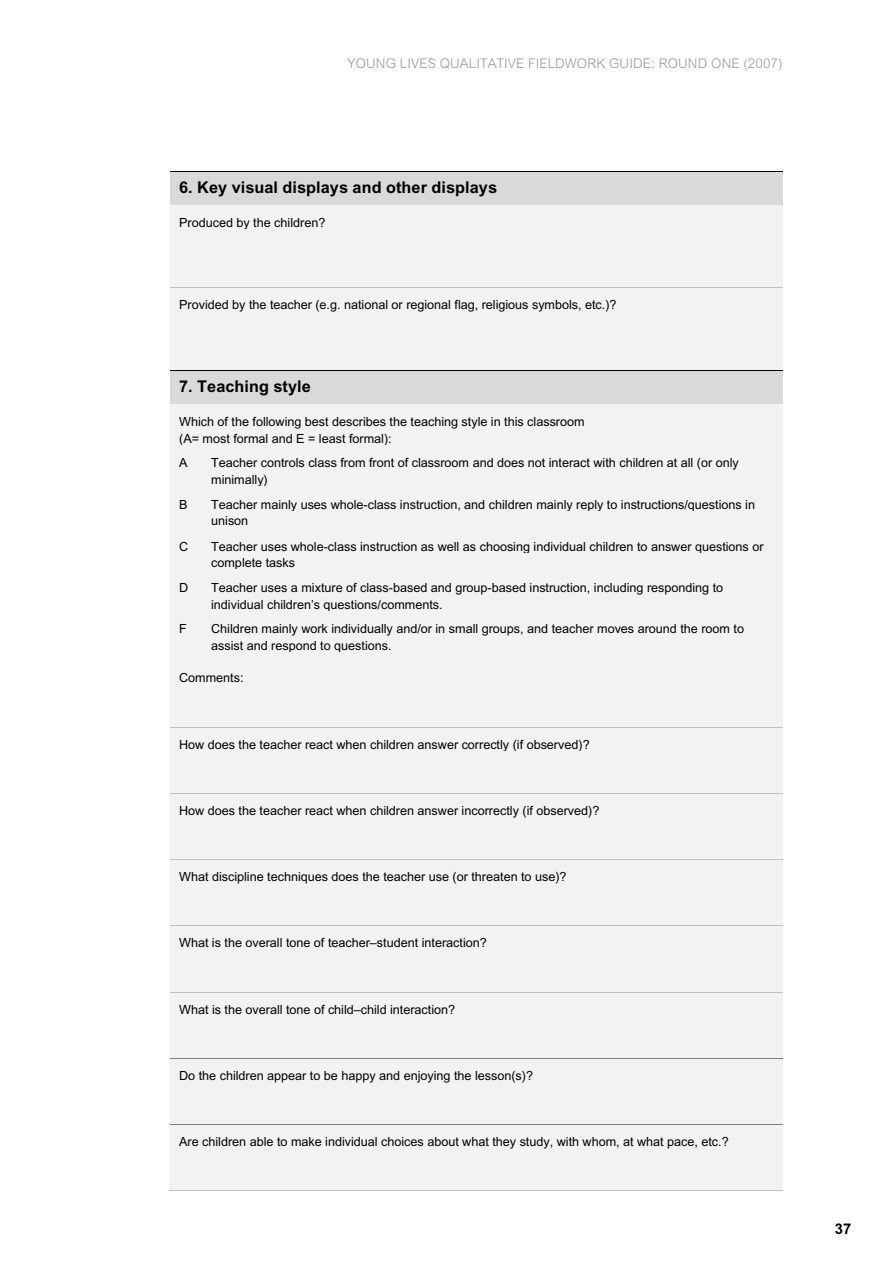
<style>
.page{position:relative;width:893px;height:1263px;background:#fff}
.page>*{position:absolute;margin:0;border:0;box-sizing:border-box;transform-origin:0 0}
.t1{font:700 16.2px "Arial";letter-spacing:.005em;color:#000}
.t2{font:700 14.7px "Arial";color:#000}
.t3{font:300 13.35px "Arial";letter-spacing:.01em;color:#999}
.t4{font:12.6px/16.5px "Arial";color:#000}
</style>
<div class="page">
<div style="left:171px;top:172px;width:612px;height:25px;background:#d9d9d9"></div>
<hr style="left:171px;top:171px;width:612px;height:1px;background:#000">
<div style="left:171px;top:197px;width:612px;height:9px;background:#d9d9d9"></div>
<div style="left:171px;top:206px;width:612px;height:23px;background:#f2f2f2"></div>
<div style="left:171px;top:229px;width:612px;height:17px;background:#f2f2f2"></div>
<div style="left:171px;top:246px;width:612px;height:16px;background:#f2f2f2"></div>
<div style="left:171px;top:262px;width:612px;height:17px;background:#f2f2f2"></div>
<div style="left:171px;top:279px;width:612px;height:8px;background:#f2f2f2"></div>
<div style="left:171px;top:288px;width:612px;height:24px;background:#f2f2f2"></div>
<div style="left:171px;top:312px;width:612px;height:17px;background:#f2f2f2"></div>
<div style="left:171px;top:329px;width:612px;height:16px;background:#f2f2f2"></div>
<div style="left:171px;top:345px;width:612px;height:17px;background:#f2f2f2"></div>
<hr style="left:171px;top:287px;width:612px;height:1px;background:#bfbfbf">
<div style="left:171px;top:361px;width:612px;height:9px;background:#f2f2f2"></div>
<div style="left:171px;top:371px;width:612px;height:25px;background:#d9d9d9"></div>
<hr style="left:171px;top:370px;width:612px;height:1px;background:#000">
<div style="left:171px;top:396px;width:612px;height:9px;background:#d9d9d9"></div>
<div style="left:171px;top:405px;width:612px;height:24px;background:#f2f2f2"></div>
<div style="left:171px;top:429px;width:612px;height:16px;background:#f2f2f2"></div>
<div style="left:171px;top:445px;width:612px;height:9px;background:#f2f2f2"></div>
<div style="left:171px;top:454px;width:32px;height:41px;background:#f2f2f2"></div>
<div style="left:203px;top:454px;width:580px;height:16px;background:#f2f2f2"></div>
<div style="left:203px;top:470px;width:580px;height:17px;background:#f2f2f2"></div>
<div style="left:171px;top:486px;width:612px;height:9px;background:#f2f2f2"></div>
<div style="left:171px;top:495px;width:32px;height:42px;background:#f2f2f2"></div>
<div style="left:203px;top:495px;width:580px;height:17px;background:#f2f2f2"></div>
<div style="left:203px;top:512px;width:580px;height:16px;background:#f2f2f2"></div>
<div style="left:171px;top:528px;width:612px;height:9px;background:#f2f2f2"></div>
<div style="left:171px;top:537px;width:32px;height:41px;background:#f2f2f2"></div>
<div style="left:203px;top:537px;width:580px;height:16px;background:#f2f2f2"></div>
<div style="left:203px;top:553px;width:580px;height:17px;background:#f2f2f2"></div>
<div style="left:171px;top:570px;width:612px;height:8px;background:#f2f2f2"></div>
<div style="left:171px;top:578px;width:32px;height:42px;background:#f2f2f2"></div>
<div style="left:203px;top:578px;width:580px;height:17px;background:#f2f2f2"></div>
<div style="left:203px;top:595px;width:580px;height:16px;background:#f2f2f2"></div>
<div style="left:171px;top:611px;width:612px;height:9px;background:#f2f2f2"></div>
<div style="left:171px;top:620px;width:32px;height:41px;background:#f2f2f2"></div>
<div style="left:203px;top:620px;width:580px;height:16px;background:#f2f2f2"></div>
<div style="left:203px;top:636px;width:580px;height:17px;background:#f2f2f2"></div>
<div style="left:171px;top:652px;width:612px;height:75px;background:#f2f2f2"></div>
<div style="left:171px;top:727px;width:612px;height:24px;background:#f2f2f2"></div>
<div style="left:171px;top:751px;width:612px;height:17px;background:#f2f2f2"></div>
<div style="left:171px;top:768px;width:612px;height:16px;background:#f2f2f2"></div>
<hr style="left:171px;top:726px;width:612px;height:1px;background:#bfbfbf">
<div style="left:171px;top:784px;width:612px;height:9px;background:#f2f2f2"></div>
<div style="left:171px;top:793px;width:612px;height:25px;background:#f2f2f2"></div>
<div style="left:171px;top:818px;width:612px;height:16px;background:#f2f2f2"></div>
<div style="left:171px;top:834px;width:612px;height:17px;background:#f2f2f2"></div>
<hr style="left:171px;top:793px;width:612px;height:1px;background:#bfbfbf">
<div style="left:171px;top:850px;width:612px;height:9px;background:#f2f2f2"></div>
<div style="left:171px;top:860px;width:612px;height:24px;background:#f2f2f2"></div>
<div style="left:171px;top:884px;width:612px;height:16px;background:#f2f2f2"></div>
<div style="left:171px;top:900px;width:612px;height:17px;background:#f2f2f2"></div>
<hr style="left:171px;top:859px;width:612px;height:1px;background:#bfbfbf">
<div style="left:171px;top:917px;width:612px;height:8px;background:#f2f2f2"></div>
<div style="left:171px;top:926px;width:612px;height:24px;background:#f2f2f2"></div>
<div style="left:171px;top:950px;width:612px;height:17px;background:#f2f2f2"></div>
<div style="left:171px;top:967px;width:612px;height:16px;background:#f2f2f2"></div>
<hr style="left:171px;top:925px;width:612px;height:1px;background:#bfbfbf">
<div style="left:171px;top:983px;width:612px;height:8px;background:#f2f2f2"></div>
<div style="left:171px;top:992px;width:612px;height:24px;background:#f2f2f2"></div>
<div style="left:171px;top:1016px;width:612px;height:17px;background:#f2f2f2"></div>
<div style="left:171px;top:1033px;width:612px;height:16px;background:#f2f2f2"></div>
<hr style="left:171px;top:991px;width:612px;height:1px;background:#bfbfbf">
<div style="left:171px;top:1049px;width:612px;height:9px;background:#f2f2f2"></div>
<div style="left:171px;top:1058px;width:612px;height:25px;background:#f2f2f2"></div>
<div style="left:171px;top:1083px;width:612px;height:16px;background:#f2f2f2"></div>
<div style="left:171px;top:1099px;width:612px;height:16px;background:#f2f2f2"></div>
<hr style="left:171px;top:1058px;width:612px;height:1px;background:#808080">
<div style="left:171px;top:1115px;width:612px;height:9px;background:#f2f2f2"></div>
<div style="left:171px;top:1125px;width:612px;height:24px;background:#f2f2f2"></div>
<div style="left:171px;top:1149px;width:612px;height:16px;background:#f2f2f2"></div>
<div style="left:171px;top:1165px;width:612px;height:17px;background:#f2f2f2"></div>
<hr style="left:171px;top:1124px;width:612px;height:1px;background:#808080">
<div style="left:171px;top:1182px;width:612px;height:8px;background:#f2f2f2"></div>
<hr style="left:170px;top:1190px;width:613px;height:1px;background:#bfbfbf">
<p class="t3" style="left:347px;top:59px;width:436px">YOUNG LIVES QUALITATIVE FIELDWORK GUIDE: ROUND ONE (2007)</p>
<p class="t1" style="left:179px;top:182px;width:319px">6. Key visual displays and other displays</p>
<p class="t4" style="left:179px;top:215px;width:148px">Produced by the children?</p>
<p class="t4" style="left:179px;top:298px;width:439px">Provided by the teacher (e.g. national or regional flag, religious symbols, etc.)?</p>
<p class="t1" style="left:179px;top:381px;width:133px">7. Teaching style</p>
<p class="t4" style="left:179px;top:414px;width:407px">Which of the following best describes the teaching style in this classroom (A= most formal and E = least formal):</p>
<p class="t4" style="left:179px;top:456px;width:10px">A</p>
<p class="t4" style="left:211px;top:456px;width:529px">Teacher controls class from front of classroom and does not interact with children at all (or only minimally)</p>
<p class="t4" style="left:179px;top:497px;width:10px">B</p>
<p class="t4" style="left:211px;top:497px;width:545px">Teacher mainly uses whole-class instruction, and children mainly reply to instructions/questions in unison</p>
<p class="t4" style="left:179px;top:539px;width:11px">C</p>
<p class="t4" style="left:211px;top:539px;width:554px">Teacher uses whole-class instruction as well as choosing individual children to answer questions or complete tasks</p>
<p class="t4" style="left:179px;top:580px;width:11px">D</p>
<p class="t4" style="left:211px;top:580px;width:513px">Teacher uses a mixture of class-based and group-based instruction, including responding to individual children’s questions/comments.</p>
<p class="t4" style="left:179px;top:622px;width:9px">F</p>
<p class="t4" style="left:211px;top:622px;width:534px">Children mainly work individually and/or in small groups, and teacher moves around the room to assist and respond to questions.</p>
<p class="t4" style="left:179px;top:671px;width:66px">Comments:</p>
<p class="t4" style="left:179px;top:737px;width:412px">How does the teacher react when children answer correctly (if observed)?</p>
<p class="t4" style="left:179px;top:803px;width:422px">How does the teacher react when children answer incorrectly (if observed)?</p>
<p class="t4" style="left:179px;top:869px;width:389px">What discipline techniques does the teacher use (or threaten to use)?</p>
<p class="t4" style="left:179px;top:936px;width:309px">What is the overall tone of teacher–student interaction?</p>
<p class="t4" style="left:179px;top:1002px;width:277px">What is the overall tone of child–child interaction?</p>
<p class="t4" style="left:179px;top:1068px;width:355px">Do the children appear to be happy and enjoying the lesson(s)?</p>
<p class="t4" style="left:179px;top:1134px;width:551px">Are children able to make individual choices about what they study, with whom, at what pace, etc.?</p>
<p class="t2" style="left:835px;top:1224px;width:18px">37</p>
</div>
